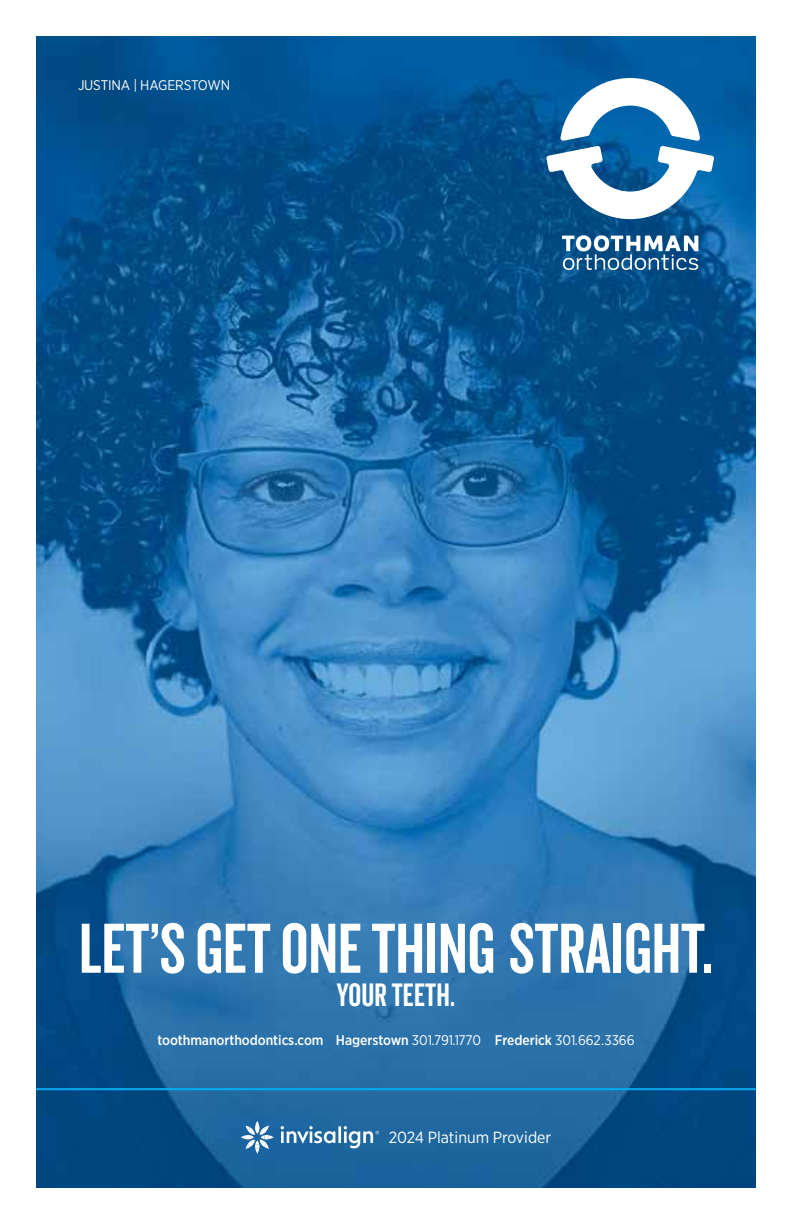
<style>
.page{position:relative;width:792px;height:1224px;background:#fff}
.page>*{position:absolute;margin:0;border:0;box-sizing:border-box;transform-origin:0 0}
.t1{font:73.6px "Knockout 48 Featherweight";color:#fff}
.t2{font:33.8px "Knockout 48 Featherweight";letter-spacing:.005em;color:#fff}
.t3{font:16.2px "Gotham Narrow";color:#fff}
.t4{font:500 14px "Gotham Narrow";letter-spacing:-.005em;color:#fff}
.t5{font:14px "Gotham Narrow";letter-spacing:-.01em;color:#fff}
.s1{font-weight:400}
</style>
<div class="page">
<img style="left:36px;top:36px;width:720px;height:1152px">
<svg style="left:546px;top:78px;width:168px;height:141px"></svg>
<svg style="left:562px;top:235px;width:136px;height:35px"></svg>
<svg style="left:241px;top:1121px;width:33px;height:33px"></svg>
<svg style="left:281px;top:1126px;width:98px;height:22px"></svg>
<hr style="left:36px;top:1088px;width:720px;height:2px;background:#00aeef">
<p class="t5" style="left:78px;top:76px;width:154px">JUSTINA | HAGERSTOWN</p>
<h1 class="t1" style="left:79px;top:903px;width:636px">LET’S GET ONE THING STRAIGHT.</h1>
<h2 class="t2" style="left:337px;top:974px;width:120px">YOUR TEETH.</h2>
<p class="t4" style="left:157px;top:1032px;width:479px">toothmanorthodontics.com Hagerstown <span class="s1">301.791.1770</span> Frederick <span class="s1">301.662.3366</span></p>
<p class="t3" style="left:389px;top:1127px;width:164px">2024 Platinum Provider</p>
</div>
